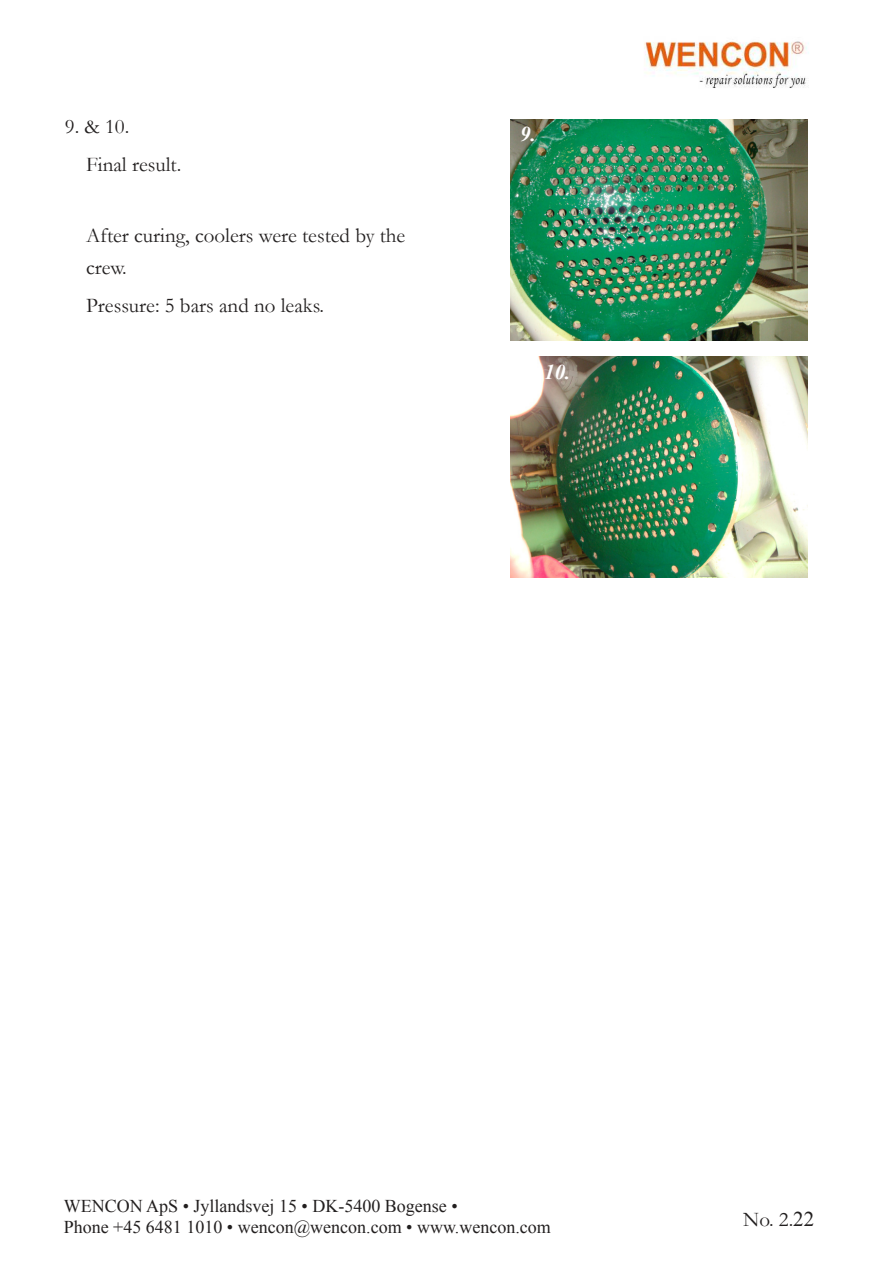
<style>
.page{position:relative;width:893px;height:1263px;background:#fff}
.page>*{position:absolute;margin:0;border:0;box-sizing:border-box;transform-origin:0 0}
.t1{font:21px/38px "Garamond";color:#221f1f}
.t2{font:italic 700 21px "Times New Roman";color:#fff}
.t3{font:18px/21.6px "Times New Roman";color:#221f1f}
.s1{font-family:"Times New Roman"}
</style>
<div class="page">
<img style="left:644px;top:41px;width:165px;height:47px">
<img style="left:510px;top:119px;width:298px;height:221px">
<img style="left:510px;top:357px;width:298px;height:221px">
<p class="t1" style="left:86px;top:109px;width:97px;text-indent:-21px">9. &amp; 10.<br>Final result.</p>
<p class="t1" style="left:86px;top:222px;width:321px;line-height:31.5px">After curing, coolers were tested by the crew.</p>
<p class="t1" style="left:86px;top:288px;width:240px">Pressure: 5 bars and no leaks.</p>
<p class="t2" style="left:520px;top:121px;width:17px">9.</p>
<p class="t2" style="left:544px;top:359px;width:28px">10.</p>
<p class="t3" style="left:64px;top:1196px;width:489px">WENCON ApS • Jyllandsvej 15 • DK-5400 Bogense •<br>Phone +45 6481 1010 • wencon@wencon.com • www.wencon.com</p>
<p class="t1" style="left:743px;top:1200px;width:73px">No. 2.<span class="s1">22</span></p>
</div>
